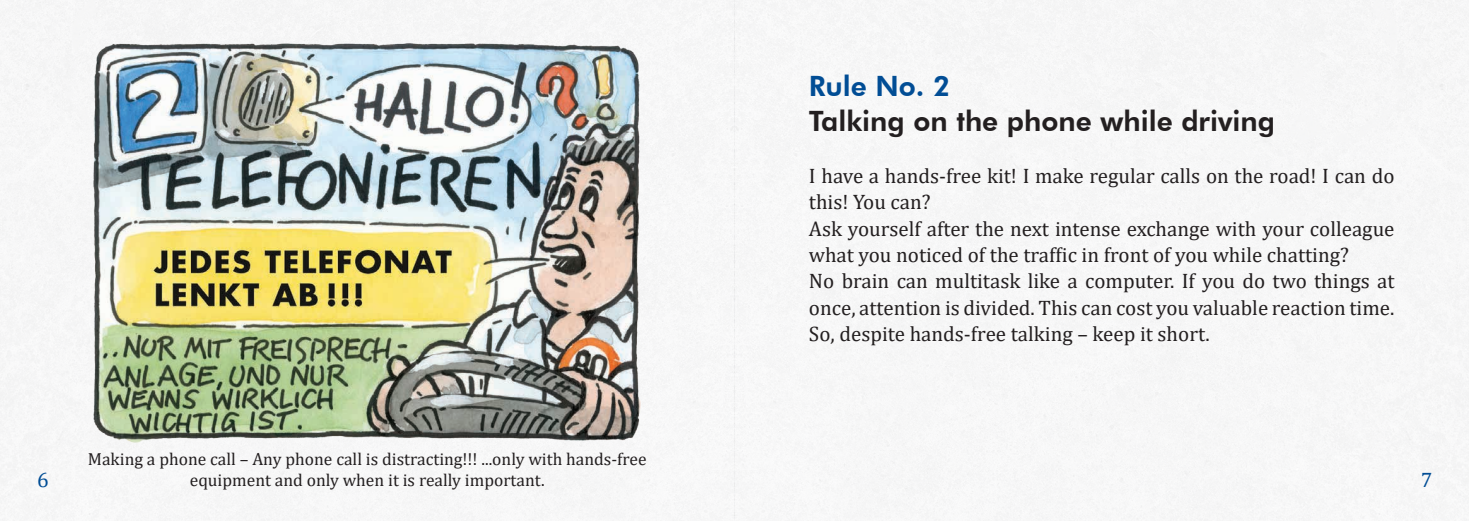
<style>
.page{position:relative;width:1469px;height:521px;background:#fff}
.page>*{position:absolute;margin:0;border:0;box-sizing:border-box;transform-origin:0 0}
.t1{font:800 28px "Futura BT";color:#231f20}
.t2{font:800 28px "Futura BT";color:#014d95}
.t3{font:21px/26.2px "Cambria";color:#231f20}
.t4{font:21px "Cambria";color:#014d95}
.t5{font:17.5px/21px "Cambria";color:#231f20;text-align:center}
</style>
<div class="page">
<img style="left:93px;top:38px;width:549px;height:413px">
<h1 class="t2" style="left:809px;top:69px;width:143px">Rule No. 2</h1>
<h1 class="t1" style="left:809px;top:104px;width:467px">Talking on the phone while driving</h1>
<p class="t3" style="left:809px;top:163px;width:587px">I have a hands-free kit! I make regular calls on the road! I can do this! You can?<br>Ask yourself after the next intense exchange with your colleague what you noticed of the traffic in front of you while chatting?<br>No brain can multitask like a computer. If you do two things at once, attention is divided. This can cost you valuable reaction time.<br>So, despite hands-free talking – keep it short.</p>
<p class="t5" style="left:88px;top:449px;width:560px">Making a phone call – Any phone call is distracting!!! ...only with hands-free equipment and only when it is really important.</p>
<p class="t4" style="left:37px;top:467px;width:13px">6</p>
<p class="t4" style="left:1420px;top:467px;width:13px">7</p>
</div>
